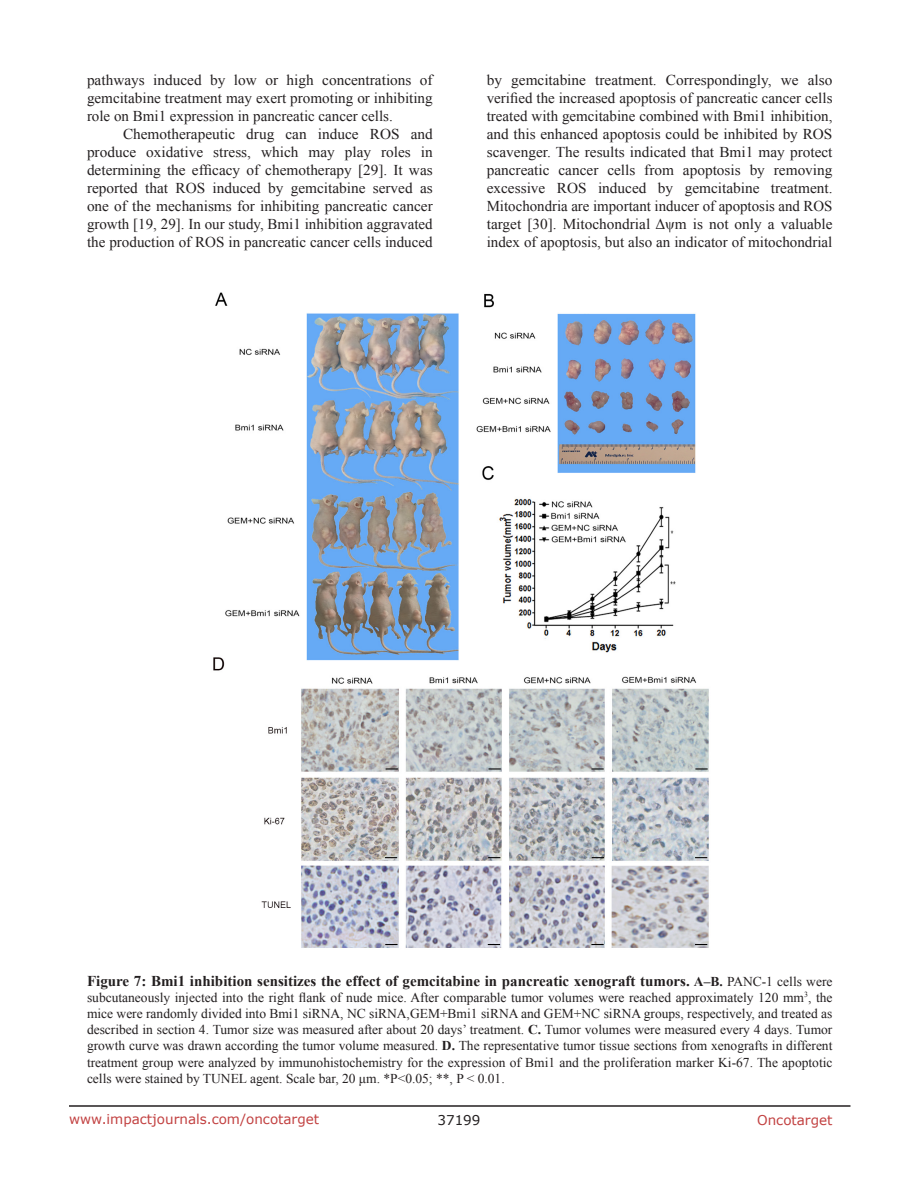
<style>
.page{position:relative;width:918px;height:1188px;background:#fff}
.page>*{position:absolute;margin:0;border:0;box-sizing:border-box;transform-origin:0 0}
.BodyText{font:15px/18px "Times New Roman";color:#231f20;text-align:justify}
.figuretext{font:700 15px "Times New Roman";color:#231f20}
.figuretext-2{font:13.5px/16.2px "Times New Roman";color:#231f20;text-align:justify}
.t1{font:13.5px "Verdana";color:#c24141}
.t2{font:13.5px "Verdana";color:#231f20}
.s1{font-size:13.5px}
.s2{font-weight:400;font-size:13.5px}
.s3{font-weight:700}
</style>
<div class="page">
<hr style="left:69px;top:1105px;width:781px;height:2px;background:#231f20">
<img style="left:213px;top:292px;width:496px;height:656px">
<p class="BodyText" style="left:87px;top:71px;width:347px">pathways induced by low or high concentrations of gemcitabine treatment may exert promoting or inhibiting role on Bmi1 expression in pancreatic cancer cells.</p>
<p class="BodyText" style="left:87px;top:125px;width:347px;text-indent:36px">Chemotherapeutic drug can induce ROS and produce oxidative stress, which may play roles in determining the efficacy of chemotherapy [29]. It was reported that ROS induced by gemcitabine served as one of the mechanisms for inhibiting pancreatic cancer growth [19, 29]. In our study, Bmi1 inhibition aggravated the production of ROS in pancreatic cancer cells induced</p>
<p class="BodyText" style="left:487px;top:71px;width:347px">by gemcitabine treatment. Correspondingly, we also verified the increased apoptosis of pancreatic cancer cells treated with gemcitabine combined with Bmi1 inhibition, and this enhanced apoptosis could be inhibited by ROS scavenger. The results indicated that Bmi1 may protect pancreatic cancer cells from apoptosis by removing excessive ROS induced by gemcitabine treatment.<br>Mitochondria are important inducer of apoptosis and ROS target [30]. Mitochondrial Δψm is not only a valuable index of apoptosis, but also an indicator of mitochondrial</p>
<p class="figuretext" style="left:87px;top:970px;width:747px">Figure 7: Bmi1 inhibition sensitizes the effect of gemcitabine in pancreatic xenograft tumors. <span class="s1">A–B.</span> <span class="s2">PANC-1 cells were</span></p>
<p class="figuretext-2" style="left:87px;top:989px;width:747px">subcutaneously injected into the right flank of nude mice. After comparable tumor volumes were reached approximately 120 mm<sup>3</sup>, the mice were randomly divided into Bmi1 siRNA, NC siRNA,GEM+Bmi1 siRNA and GEM+NC siRNA groups, respectively, and treated as described in section 4. Tumor size was measured after about 20 days’ treatment. <span class="s3">C.</span> Tumor volumes were measured every 4 days. Tumor growth curve was drawn according the tumor volume measured. <span class="s3">D.</span> The representative tumor tissue sections from xenografts in different treatment group were analyzed by immunohistochemistry for the expression of Bmi1 and the proliferation marker Ki-67. The apoptotic cells were stained by TUNEL agent. Scale bar, 20 μm. *P&lt;0.05; **, P &lt; 0.01.</p>
<p class="t1" style="left:69px;top:1110px;width:252px">www.impactjournals.com/oncotarget</p>
<p class="t2" style="left:438px;top:1111px;width:44px">37199</p>
<p class="t1" style="left:757px;top:1111px;width:77px">Oncotarget</p>
</div>
